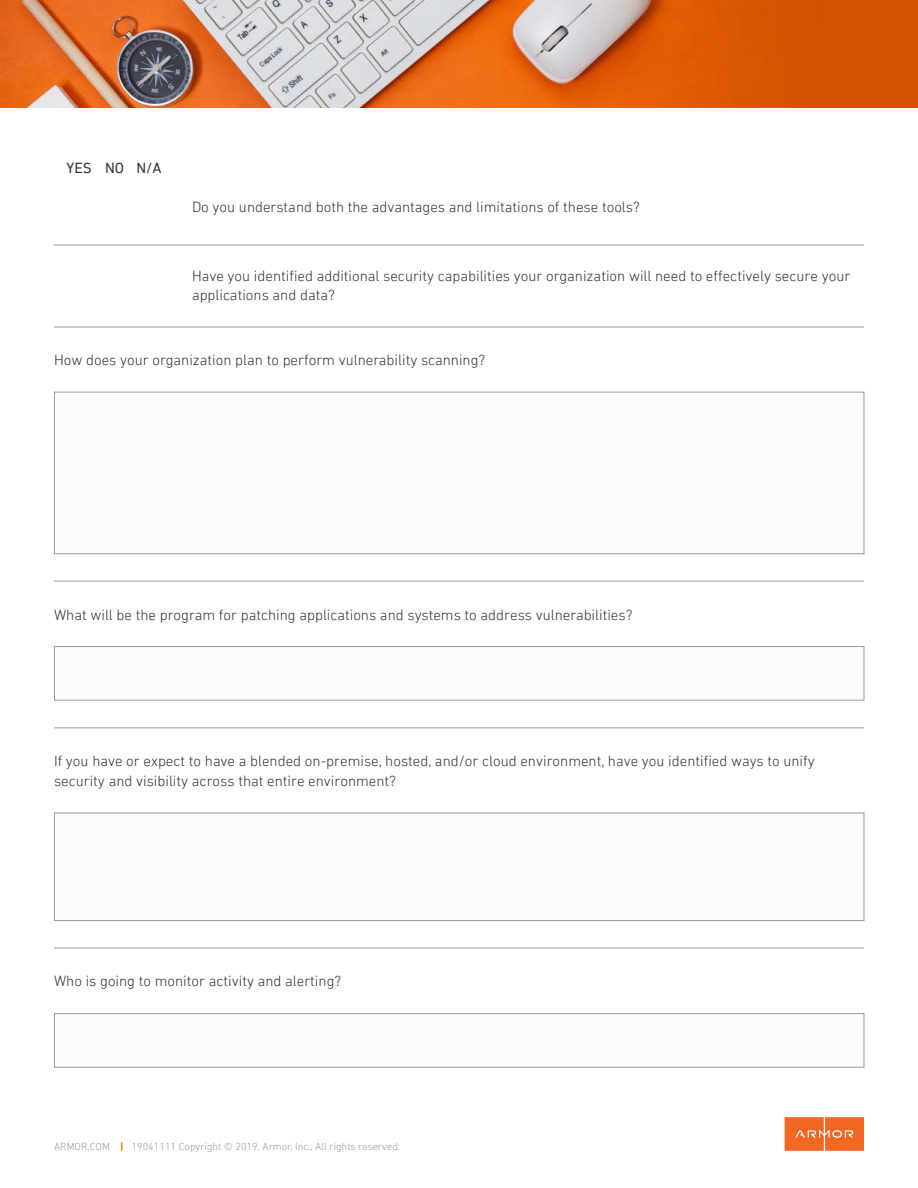
<style>
.page{position:relative;width:918px;height:1188px;background:#fff}
.page>*{position:absolute;margin:0;border:0;box-sizing:border-box;transform-origin:0 0}
.t1{font:300 15px/19.5px "DIN Next LT Pro";color:#343434}
.t2{font:15px "DIN Next LT Pro";color:#343434}
.t3{font:300 10.5px "DIN Next LT Pro";color:#999}
.s1{font-weight:700;color:#f60}
</style>
<div class="page">
<svg style="left:785px;top:1117px;width:79px;height:34px;background:#f27233"></svg>
<div style="left:0;top:0;width:918px;height:108px;background:#d45204"></div>
<img style="left:0;top:0;width:707px;height:108px">
<hr style="left:54px;top:245px;width:810px;height:1px;background:#999">
<hr style="left:54px;top:327px;width:810px;height:1px;background:#999">
<hr style="left:54px;top:581px;width:810px;height:1px;background:#999">
<hr style="left:54px;top:728px;width:810px;height:1px;background:#999">
<hr style="left:54px;top:948px;width:810px;height:1px;background:#999">
<div style="left:54px;top:392px;width:810px;height:162px;background:#fcfcfc;border:1px solid #999"></div>
<div style="left:54px;top:646px;width:810px;height:54px;background:#fcfcfc;border:1px solid #999"></div>
<div style="left:54px;top:813px;width:810px;height:108px;background:#fcfcfc;border:1px solid #999"></div>
<div style="left:54px;top:1013px;width:810px;height:54px;background:#fcfcfc;border:1px solid #999"></div>
<p class="t2" style="left:67px;top:159px;width:97px">YES NO N/A</p>
<p class="t1" style="left:192px;top:197px;width:449px">Do you understand both the advantages and limitations of these tools?</p>
<p class="t1" style="left:192px;top:266px;width:660px">Have you identified additional security capabilities your organization will need to effectively secure your applications and data?</p>
<p class="t1" style="left:54px;top:350px;width:433px">How does your organization plan to perform vulnerability scanning?</p>
<p class="t1" style="left:54px;top:605px;width:580px">What will be the program for patching applications and systems to address vulnerabilities?</p>
<p class="t1" style="left:54px;top:751px;width:762px">If you have or expect to have a blended on-premise, hosted, and/or cloud environment, have you identified ways to unify security and visibility across that entire environment?</p>
<p class="t1" style="left:54px;top:971px;width:289px">Who is going to monitor activity and alerting?</p>
<p class="t3" style="left:54px;top:1140px;width:348px">ARMOR.COM <span class="s1">|</span> 19041111 Copyright © 2019. Armor, Inc., All rights reserved.</p>
</div>
